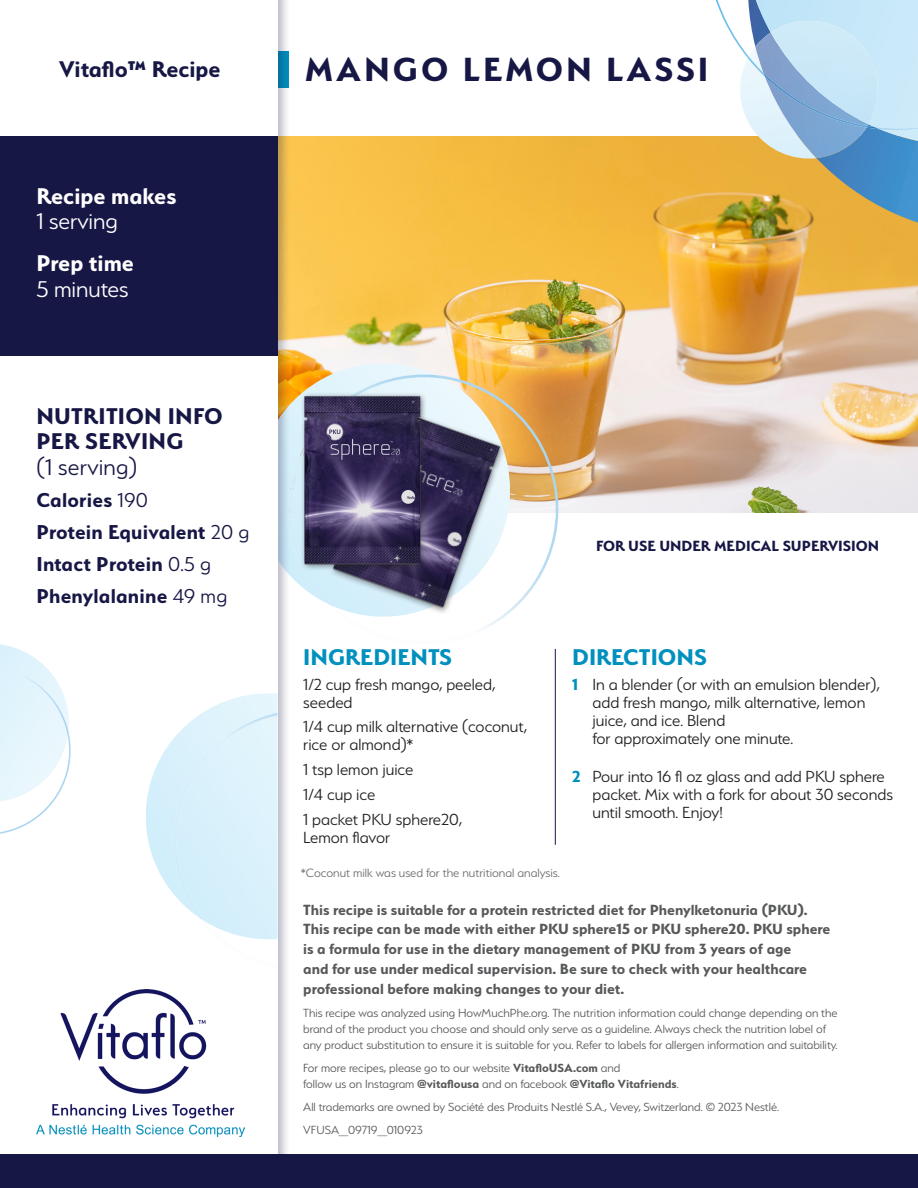
<style>
.page{position:relative;width:918px;height:1188px;background:#fff}
.page>*{position:absolute;margin:0;border:0;box-sizing:border-box;transform-origin:0 0}
.body_bullet_2{font:700 37.5px "Serenity";letter-spacing:.08em;color:#171745}
.body{font:700 25.5px/25.3px "Serenity";color:#fff}
.body-2{font:700 25.5px/25.5px "Serenity";letter-spacing:.01em;color:#171745}
.subhead_blue{font:700 25.5px "Serenity";color:#0090be}
.body-3{font:700 25.35px "Serenity";color:#171745}
.body-4{font:700 22.5px "Serenity";letter-spacing:.01em;color:#171745}
.Directions{font:300 18px/18px "Serenity";color:#231f20}
.Trademark_info{font:700 16.5px/19.8px "Serenity";color:#57585a}
.t1{font:700 16.5px "Serenity";color:#171745}
.body_bullet_2-2{font:300 13.5px "Serenity";color:#6c6d70}
.Trademark_info-2{font:300 13.2px/15.9px "Serenity";color:#57585a}
.s1{font-weight:300}
.s2{font-weight:700;color:#0090be}
.s3{font-weight:700}
</style>
<div class="page">
<img style="left:290px;top:136px;width:628px;height:377px">
<svg style="left:290px;top:363px;width:231px;height:12px"></svg>
<img style="left:364px;top:375px;width:198px;height:254px">
<img style="left:290px;top:375px;width:154px;height:229px">
<div style="left:0;top:0;width:290px;height:1188px;background:#171745;opacity:.29"></div>
<div style="left:0;top:0;width:278px;height:1176px;background:#fff"></div>
<svg style="left:0;top:644px;width:69px;height:87px"></svg>
<img style="left:0;top:731px;width:71px;height:103px">
<img style="left:0;top:668px;width:68px;height:68px">
<svg style="left:146px;top:693px;width:132px;height:200px"></svg>
<img style="left:206px;top:922px;width:72px;height:18px">
<img style="left:173px;top:713px;width:105px;height:209px">
<div style="left:0;top:136px;width:278px;height:219px;background:#171745"></div>
<hr style="left:555px;top:649px;width:1px;height:196px;background:#171745">
<div style="left:0;top:1155px;width:918px;height:33px;background:#171745"></div>
<img style="left:36px;top:990px;width:209px;height:147px">
<img style="left:716px;top:0;width:20px;height:42px">
<svg style="left:736px;top:0;width:182px;height:223px;background:#b4c4bc"></svg>
<img style="left:875px;top:127px;width:43px;height:3px">
<img style="left:748px;top:56px;width:17px;height:21px">
<img style="left:763px;top:73px;width:105px;height:55px">
<div style="left:329px;top:404px;width:178px;height:211px;background:#231f20;opacity:.5"></div>
<img style="left:330px;top:406px;width:173px;height:208px">
<div style="left:300px;top:392px;width:127px;height:179px;background:#231f20;opacity:.6"></div>
<img style="left:302px;top:392px;width:121px;height:177px">
<p class="body-3" style="left:59px;top:55px;width:163px">Vitaflo™ Recipe</p>
<p class="body" style="left:36px;top:183px;width:141px">Recipe makes<br><span class="s1">1 serving</span></p>
<p class="body" style="left:36px;top:250px;width:99px">Prep time<br><span class="s1">5 minutes</span></p>
<p class="body-2" style="left:36px;top:403px;width:188px">NUTRITION INFO<br>PER SERVING<br><span class="s1">(1 serving)</span></p>
<p class="body-4" style="left:36px;top:487px;width:113px">Calories <span class="s1">190</span></p>
<p class="body-4" style="left:36px;top:519px;width:215px">Protein Equivalent <span class="s1">20 g</span></p>
<p class="body-4" style="left:36px;top:552px;width:176px">Intact Protein <span class="s1">0.5 g</span></p>
<p class="body-4" style="left:36px;top:584px;width:192px">Phenylalanine <span class="s1">49 mg</span></p>
<p class="body_bullet_2" style="left:305px;top:48px;width:405px">MANGO LEMON LASSI</p>
<p class="t1" style="left:596px;top:537px;width:285px">FOR USE UNDER MEDICAL SUPERVISION</p>
<p class="subhead_blue" style="left:303px;top:643px;width:150px">INGREDIENTS</p>
<p class="Directions" style="left:303px;top:675px;width:194px">1/2 cup fresh mango, peeled, seeded</p>
<p class="Directions" style="left:303px;top:718px;width:226px">1/4 cup milk alternative (coconut, rice or almond)*</p>
<p class="Directions" style="left:303px;top:760px;width:112px">1 tsp lemon juice</p>
<p class="Directions" style="left:303px;top:785px;width:74px">1/4 cup ice</p>
<p class="Directions" style="left:303px;top:810px;width:160px">1 packet PKU sphere20,<br>Lemon flavor</p>
<p class="body_bullet_2-2" style="left:301px;top:865px;width:260px">*Coconut milk was used for the nutritional analysis.</p>
<p class="subhead_blue" style="left:572px;top:643px;width:136px">DIRECTIONS</p>
<p class="Directions" style="left:592px;top:675px;width:289px;text-indent:-20px"><span class="s2">1</span> In a blender (or with an emulsion blender), add fresh mango, milk alternative, lemon juice, and ice. Blend<br>for approximately one minute.</p>
<p class="Directions" style="left:592px;top:767px;width:302px;text-indent:-20px"><span class="s2">2</span> Pour into 16 fl oz glass and add PKU sphere packet. Mix with a fork for about 30 seconds until smooth. Enjoy!</p>
<p class="Trademark_info" style="left:303px;top:899px;width:529px">This recipe is suitable for a protein restricted diet for Phenylketonuria (PKU).<br>This recipe can be made with either PKU sphere15 or PKU sphere20. PKU sphere is a formula for use in the dietary management of PKU from 3 years of age<br>and for use under medical supervision. Be sure to check with your healthcare professional before making changes to your diet.</p>
<p class="Trademark_info-2" style="left:303px;top:1005px;width:536px">This recipe was analyzed using HowMuchPhe.org. The nutrition information could change depending on the brand of the product you choose and should only serve as a guideline. Always check the nutrition label of any product substitution to ensure it is suitable for you. Refer to labels for allergen information and suitability.</p>
<p class="Trademark_info-2" style="left:303px;top:1060px;width:377px">For more recipes, please go to our website <span class="s3">VitafloUSA.com</span> and<br>follow us on Instagram <span class="s3">@vitaflousa</span> and on facebook <span class="s3">@Vitaflo Vitafriends</span>.</p>
<p class="Trademark_info-2" style="left:303px;top:1099px;width:477px">All trademarks are owned by Société des Produits Nestlé S.A., Vevey, Switzerland. © 2023 Nestlé.</p>
<p class="Trademark_info-2" style="left:303px;top:1122px;width:121px">VFUSA_09719_010923</p>
</div>
